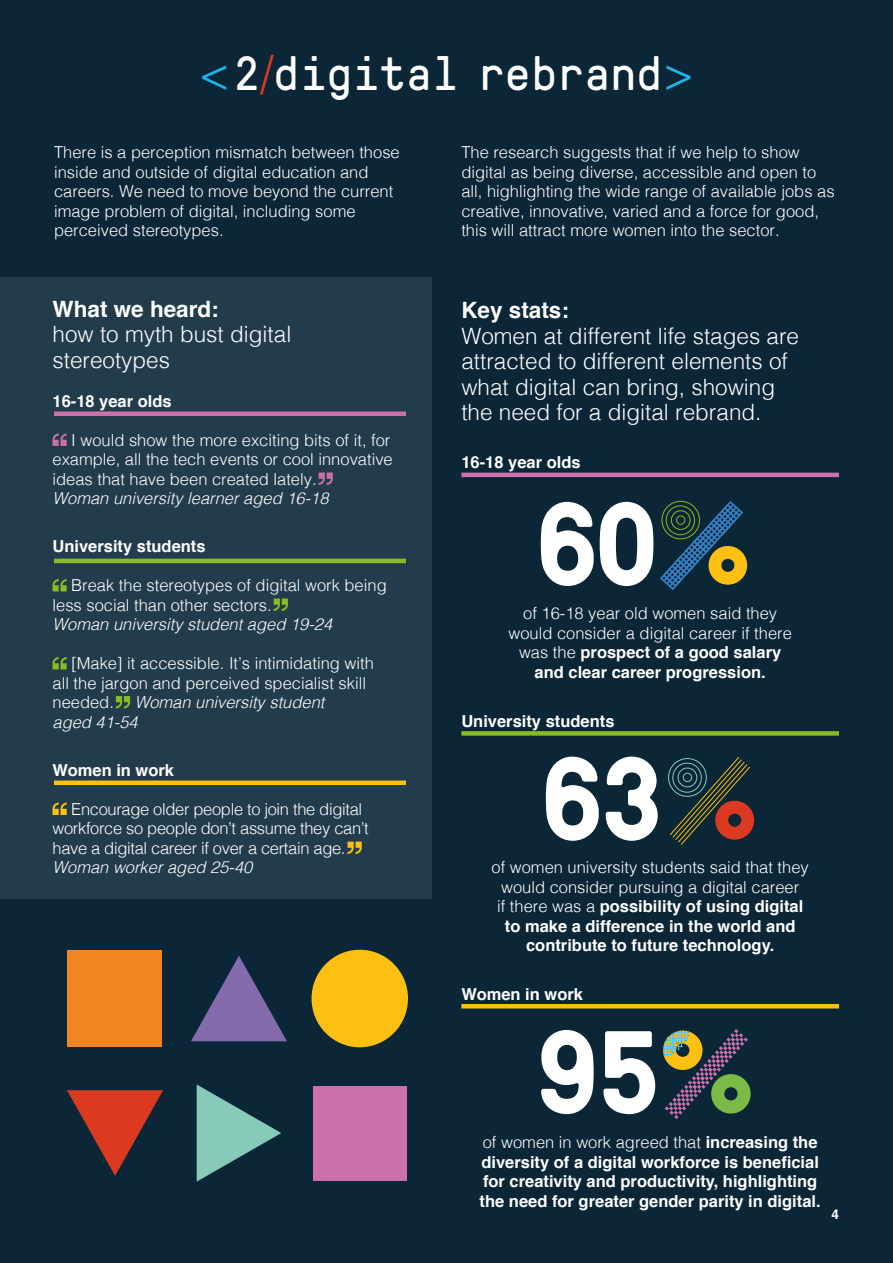
<style>
.page{position:relative;width:893px;height:1263px;background:#0a2637}
.page>*{position:absolute;margin:0;border:0;box-sizing:border-box;transform-origin:0 0}
.t1{font:700 116.7px "GT Pressura Mono Trial";color:#fff}
.t2{font:48px "GT Pressura Mono Trial";color:#fff}
.t3{font:300 22.5px/25.5px "Helvetica";color:#fff}
.t4{font:700 22.5px "Helvetica";color:#fff}
.t5{font:300 16.5px/19.5px "Helvetica";color:#fff}
.t6{font:700 16.5px/19.5px "Helvetica";color:#fff;text-align:center}
.t7{font:italic 300 16.5px/19.5px "Helvetica";color:#fff}
.t8{font:300 16.5px/19.5px "Helvetica";letter-spacing:-.02em;color:#fff}
.t9{font:700 13.5px "Helvetica";color:#fff}
.s1{font-family:"Helvetica";font-weight:300;color:#1eb5e8}
.s2{font-family:"Helvetica";font-weight:300;color:#dc3a20}
.s3{font-weight:700}
.s4{font-weight:300}
</style>
<div class="page">
<div style="left:0;top:278px;width:432px;height:621px;background:#233c4b"></div>
<svg style="left:52px;top:433px;width:15px;height:13px"></svg>
<svg style="left:319px;top:472px;width:14px;height:13px"></svg>
<svg style="left:52px;top:579px;width:15px;height:12px"></svg>
<svg style="left:274px;top:598px;width:14px;height:13px"></svg>
<svg style="left:52px;top:657px;width:15px;height:12px"></svg>
<svg style="left:116px;top:696px;width:14px;height:12px"></svg>
<svg style="left:52px;top:802px;width:15px;height:13px"></svg>
<svg style="left:348px;top:841px;width:14px;height:13px"></svg>
<div style="left:54px;top:411px;width:352px;height:5px;background:#cb70aa"></div>
<hr style="left:54px;top:559px;width:352px;height:4px;background:#86bc25">
<div style="left:54px;top:780px;width:352px;height:5px;background:#fcbf12"></div>
<hr style="left:461px;top:473px;width:378px;height:4px;background:#cb70aa">
<div style="left:708px;top:546px;width:39px;height:39px;border:13px solid #fcbf12;border-radius:50%"></div>
<svg style="left:660px;top:500px;width:83px;height:90px"></svg>
<div style="left:461px;top:731px;width:378px;height:5px;background:#86bc25"></div>
<div style="left:715px;top:801px;width:39px;height:39px;border:13px solid #dc3a20;border-radius:50%"></div>
<svg style="left:668px;top:757px;width:83px;height:88px"></svg>
<hr style="left:461px;top:1004px;width:378px;height:4px;background:#fcbf12">
<div style="left:711px;top:1074px;width:40px;height:39px;border:13px solid #7bba47;border-radius:50%"></div>
<svg style="left:663px;top:1029px;width:85px;height:90px"></svg>
<div style="left:312px;top:950px;width:96px;height:97px;background:#fcbf12;border-radius:50%"></div>
<svg style="left:191px;top:956px;width:96px;height:85px"></svg>
<svg style="left:67px;top:1090px;width:96px;height:86px"></svg>
<div style="left:313px;top:1085px;width:94px;height:95px;background:#cb70aa"></div>
<svg style="left:197px;top:1084px;width:84px;height:98px"></svg>
<div style="left:67px;top:950px;width:95px;height:96px;background:#f18623"></div>
<h2 class="t2" style="left:198px;top:56px;width:498px"><span class="s1">&lt;</span>2<span class="s2">/</span>digital rebrand<span class="s1">&gt;</span></h2>
<p class="t5" style="left:54px;top:141px;width:347px">There is a perception mismatch between those inside and outside of digital education and careers. We need to move beyond the current image problem of digital, including some perceived stereotypes.</p>
<p class="t5" style="left:461px;top:141px;width:375px">The research suggests that if we help to show digital as being diverse, accessible and open to all, highlighting the wide range of available jobs as creative, innovative, varied and a force for good, this will attract more women into the sector.</p>
<h3 class="t4" style="left:52px;top:291px;width:168px">What we heard:</h3>
<h3 class="t3" style="left:52px;top:320px;width:240px">how to myth bust digital stereotypes</h3>
<p class="t6" style="left:52px;top:392px;width:121px">16-18 year olds</p>
<p class="t5" style="left:52px;top:429px;width:342px;text-indent:19px">I would show the more exciting bits of it, for example, all the tech events or cool innovative ideas that have been created lately.</p>
<p class="t7" style="left:52px;top:488px;width:278px">Woman university learner aged 16-18</p>
<p class="t6" style="left:52px;top:537px;width:155px">University students</p>
<p class="t5" style="left:52px;top:575px;width:336px;text-indent:19px">Break the stereotypes of digital work being less social than other sectors.</p>
<p class="t7" style="left:52px;top:614px;width:281px">Woman university student aged 19-24</p>
<p class="t5" style="left:52px;top:653px;width:323px;text-indent:19px">[Make] it accessible. It’s intimidating with all the jargon and perceived specialist skill needed.</p>
<p class="t7" style="left:52px;top:692px;width:274px;text-indent:82px">Woman university student aged 41-54</p>
<p class="t6" style="left:52px;top:761px;width:123px">Women in work</p>
<p class="t8" style="left:52px;top:798px;width:318px;text-indent:19px">Encourage older people to join the digital workforce so people don’t assume they can’t have a digital career if over a certain age.</p>
<p class="t7" style="left:53px;top:857px;width:201px">Woman worker aged 25-40</p>
<h3 class="t4" style="left:461px;top:292px;width:109px">Key stats:</h3>
<h3 class="t3" style="left:461px;top:322px;width:339px">Women at different life stages are attracted to different elements of what digital can bring, showing the need for a digital rebrand.</h3>
<p class="t6" style="left:461px;top:453px;width:121px">16-18 year olds</p>
<h1 class="t1" style="left:535px;top:502px;width:125px">60</h1>
<p class="t5" style="left:508px;top:603px;width:285px;text-align:center">of 16-18 year old women said they would consider a digital career if there was the <span class="s3">prospect of a good salary and clear career progression.</span></p>
<p class="t6" style="left:461px;top:711px;width:155px">University students</p>
<h1 class="t1" style="left:540px;top:756px;width:125px">63</h1>
<p class="t6" style="left:491px;top:858px;width:319px"><span class="s4">of women university students said that they would consider pursuing a digital career<br>if there was a</span> possibility of using digital to make a difference in the world and contribute to future technology.</p>
<p class="t6" style="left:461px;top:984px;width:123px">Women in work</p>
<h1 class="t1" style="left:535px;top:1030px;width:127px">95</h1>
<p class="t6" style="left:480px;top:1133px;width:343px;text-align:left"><span class="s4">of women in work agreed that</span> increasing the diversity of a digital workforce is beneficial for creativity and productivity, highlighting the need for greater gender parity in digital.</p>
<p class="t9" style="left:831px;top:1203px;width:9px">4</p>
</div>
